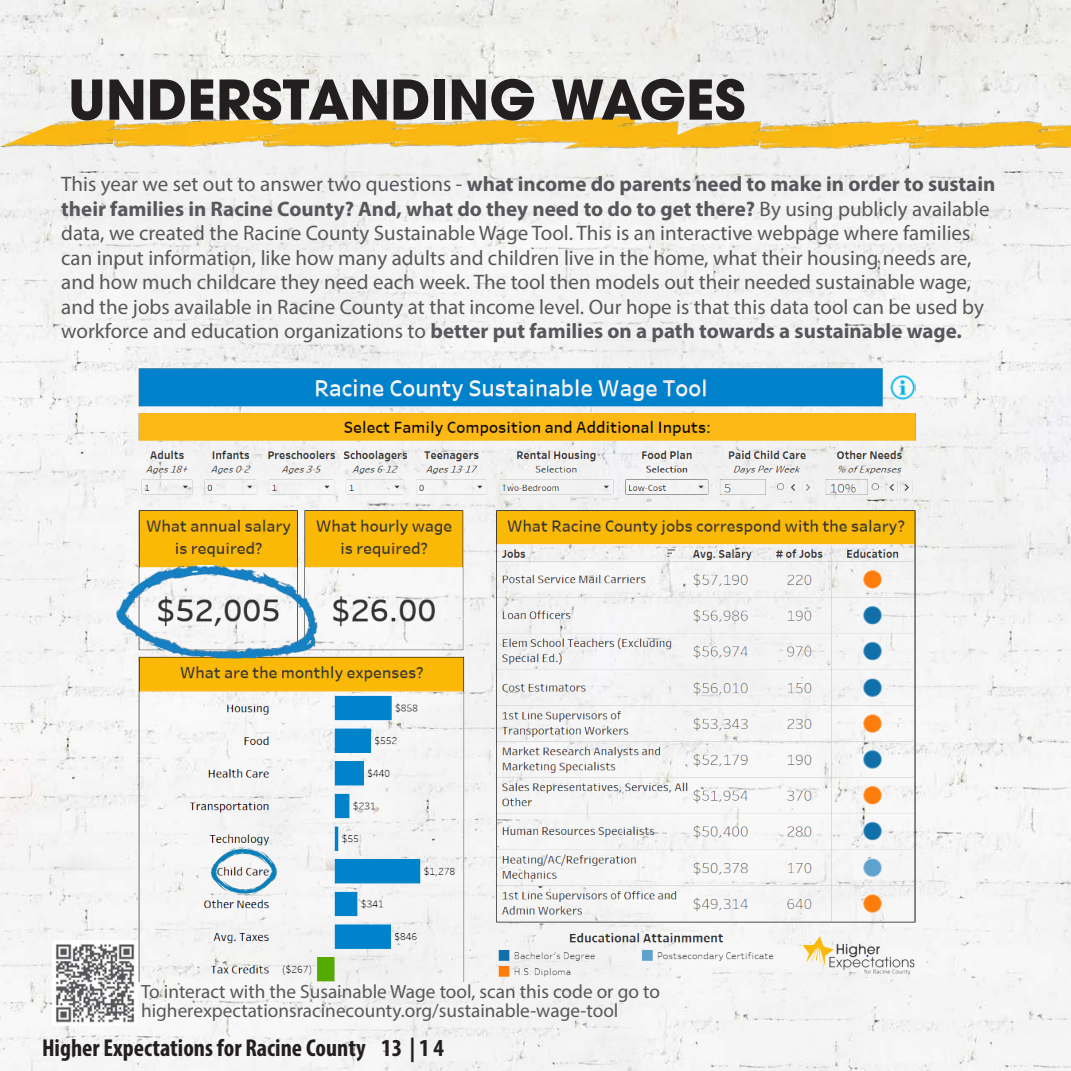
<style>
.page{position:relative;width:1071px;height:1071px;background:#fff}
.page>*{position:absolute;margin:0;border:0;box-sizing:border-box;transform-origin:0 0}
.t1{font:700 54.25px "ITC Avant Garde Pro";color:#231f20}
.t2{font:700 condensed 24.5px "Myriad Pro";color:#231f20}
.t3{font:21px/24.5px "Myriad Pro";color:#57585b}
.t4{font:19.25px "Myriad Pro";color:#57585b}
.s1{font-weight:700}
</style>
<div class="page">
<img style="left:0;top:0;width:1071px;height:1071px">
<img style="left:0;top:97px;width:104px;height:65px">
<img style="left:502px;top:92px;width:135px;height:66px">
<img style="left:104px;top:96px;width:123px;height:67px">
<img style="left:398px;top:94px;width:121px;height:67px">
<img style="left:253px;top:94px;width:145px;height:67px">
<img style="left:187px;top:104px;width:93px;height:64px">
<img style="left:552px;top:99px;width:82px;height:64px">
<img style="left:634px;top:99px;width:116px;height:64px">
<img style="left:750px;top:98px;width:123px;height:66px">
<img style="left:1044px;top:96px;width:27px;height:65px">
<img style="left:899px;top:96px;width:145px;height:66px">
<img style="left:833px;top:105px;width:93px;height:65px">
<img style="left:135px;top:362px;width:798px;height:619px">
<img style="left:201px;top:819px;width:88px;height:114px">
<img style="left:117px;top:566px;width:201px;height:92px">
<img style="left:52px;top:940px;width:86px;height:86px">
<p class="t1" style="left:68px;top:63px;width:679px">UNDERSTANDING WAGES</p>
<p class="t3" style="left:61px;top:172px;width:936px">This year we set out to answer two questions - <span class="s1">what income do parents need to make in order to sustain their families in Racine County? And, what do they need to do to get there?</span> By using publicly available data, we created the Racine County Sustainable Wage Tool. This is an interactive webpage where families</p>
<p class="t3" style="left:61px;top:245px;width:912px">can input information, like how many adults and children live in the home, what their housing needs are,</p>
<p class="t3" style="left:61px;top:270px;width:912px">and how much childcare they need each week. The tool then models out their needed sustainable wage,</p>
<p class="t3" style="left:61px;top:294px;width:924px">and the jobs available in Racine County at that income level. Our hope is that this data tool can be used by workforce and education organizations to <span class="s1">better put families on a path towards a sustainable wage.</span></p>
<p class="t4" style="left:141px;top:980px;width:520px">To interact with the Susainable Wage tool, scan this code or go to</p>
<p class="t4" style="left:141px;top:999px;width:479px">higherexpectationsracinecounty.org/sustainable-wage-tool</p>
<p class="t2" style="left:42px;top:1033px;width:403px">Higher Expectations for Racine County 13 | 1 4</p>
</div>
